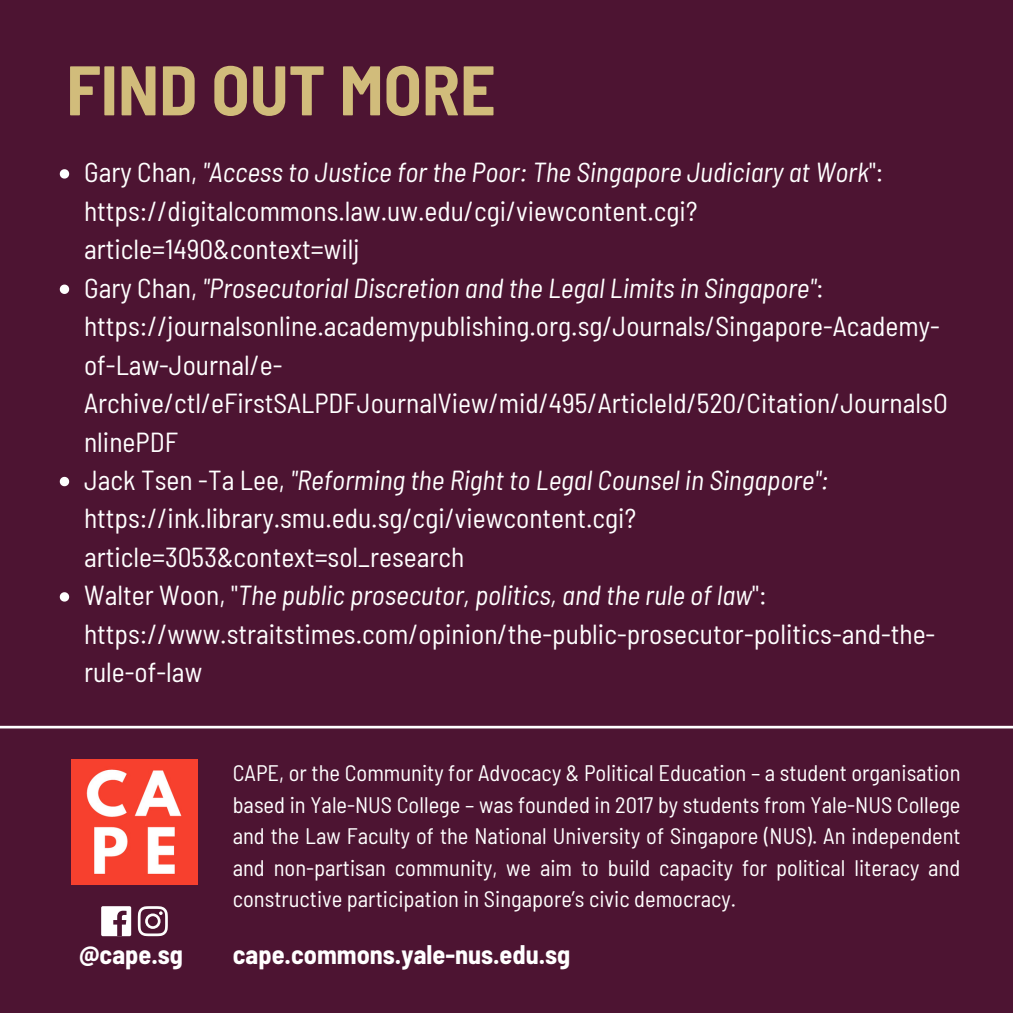
<style>
.page{position:relative;width:1013px;height:1013px;background:#fff}
.page>*{position:absolute;margin:0;border:0;box-sizing:border-box;transform-origin:0 0}
.t1{font:700 semi-condensed 70px "Barlow";color:#d1bc7b}
.t2{font:semi-condensed 27.5px/38.5px "Barlow";color:#fff}
.t3{font:700 semi-condensed 26.25px "Barlow";color:#fff}
.t4{font:semi-condensed 22.5px/31.4px "Barlow";color:#fff;text-align:justify}
.s1{font-style:italic}
</style>
<div class="page">
<div style="left:0;top:0;width:1012px;height:1012px;background:#4d1432"></div>
<img style="left:72px;top:759px;width:125px;height:125px">
<div style="left:101px;top:906px;width:30px;height:30px;background:#fff;border-radius:2px"></div>
<svg style="left:113px;top:910px;width:13px;height:26px"></svg>
<svg style="left:138px;top:906px;width:30px;height:30px"></svg>
<svg style="left:0;top:725px;width:1012px;height:3px;background:#cebec6"></svg>
<svg style="left:60px;top:169px;width:9px;height:9px"></svg>
<svg style="left:60px;top:284px;width:9px;height:10px"></svg>
<svg style="left:60px;top:477px;width:9px;height:9px"></svg>
<svg style="left:60px;top:592px;width:9px;height:9px"></svg>
<h1 class="t1" style="left:66px;top:45px;width:431px">FIND OUT MORE</h1>
<p class="t2" style="left:84px;top:152px;width:865px">Gary Chan, <span class="s1">"Access to Justice for the Poor: The Singapore Judiciary at Work</span>": https://digitalcommons.law.uw.edu/cgi/viewcontent.cgi? article=1490&amp;context=wilj<br>Gary Chan, <span class="s1">"Prosecutorial Discretion and the Legal Limits in Singapore"</span>: https://journalsonline.academypublishing.org.sg/Journals/Singapore-Academy&shy;of-Law-Journal/e-Archive/ctl/eFirstSALPDFJournalView/mid/495/ArticleId/520/Citation/JournalsO nlinePDF<br>Jack Tsen -Ta Lee, <span class="s1">"Reforming the Right to Legal Counsel in Singapore": </span>https://ink.library.smu.edu.sg/cgi/viewcontent.cgi? article=3053&amp;context=sol_research<br>Walter Woon, "<span class="s1">The public prosecutor, politics, and the rule of law</span>": https://www.straitstimes.com/opinion/the-public-prosecutor-politics-and-the&shy;rule-of-law</p>
<p class="t4" style="left:233px;top:756px;width:729px">CAPE, or the Community for Advocacy &amp; Political Education – a student organisation based in Yale-NUS College – was founded in 2017 by students from Yale-NUS College and the Law Faculty of the National University of Singapore (NUS). An independent and non-partisan community, we aim to build capacity for political literacy and constructive participation in Singapore’s civic democracy.</p>
<p class="t3" style="left:79px;top:938px;width:105px">@cape.sg</p>
<p class="t3" style="left:233px;top:938px;width:339px">cape.commons.yale-nus.edu.sg</p>
</div>
